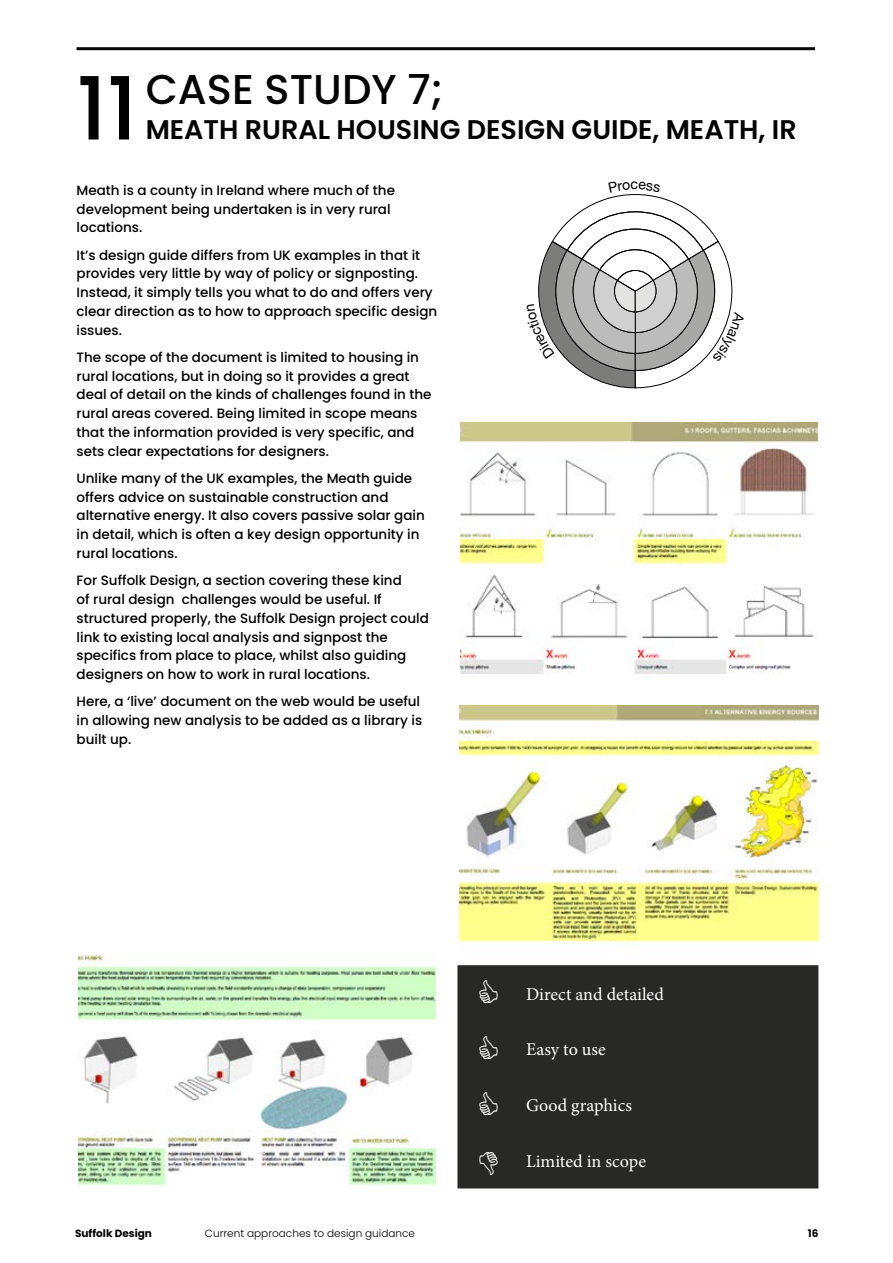
<style>
.page{position:relative;width:893px;height:1263px;background:#fff}
.page>*{position:absolute;margin:0;border:0;box-sizing:border-box;transform-origin:0 0}
.t1{font:500 41.7px "Poppins";color:#000}
.t2{font:600 27px "Poppins";color:#000}
.t3{font:18px "Minion Pro";color:#fff}
.t4{font:500 13.5px/18.8px "Poppins";color:#000}
.t5{font:300 10.5px "Poppins";color:#000}
.t6{font:700 10.5px "Poppins";color:#000}
.s1{font-size:87px}
</style>
<div class="page">
<hr style="left:77px;top:47px;width:738px;height:3px;background:#000">
<img style="left:461px;top:423px;width:356px;height:251px">
<img style="left:459px;top:705px;width:360px;height:238px">
<img style="left:79px;top:953px;width:356px;height:233px">
<div style="left:457px;top:965px;width:361px;height:223px;background:#282827"></div>
<svg style="left:480px;top:980px;width:18px;height:23px"></svg>
<svg style="left:480px;top:1036px;width:18px;height:22px"></svg>
<svg style="left:480px;top:1091px;width:18px;height:23px"></svg>
<svg style="left:480px;top:1152px;width:18px;height:23px"></svg>
<svg style="left:538px;top:194px;width:195px;height:194px"></svg>
<h1 class="t1" style="left:77px;top:66px;width:368px"><span class="s1">11</span> CASE STUDY 7;</h1>
<h2 class="t2" style="left:146px;top:114px;width:653px">MEATH RURAL HOUSING DESIGN GUIDE, MEATH, IR</h2>
<p class="t4" style="left:77px;top:181px;width:320px">Meath is a county in Ireland where much of the development being undertaken is in very rural locations.</p>
<p class="t4" style="left:77px;top:246px;width:362px">It’s design guide differs from UK examples in that it provides very little by way of policy or signposting.<br>Instead, it simply tells you what to do and offers very clear direction as to how to approach specific design issues.</p>
<p class="t4" style="left:77px;top:348px;width:357px">The scope of the document is limited to housing in rural locations, but in doing so it provides a great deal of detail on the kinds of challenges found in the rural areas covered. Being limited in scope means that the information provided is very specific, and sets clear expectations for designers.</p>
<p class="t4" style="left:77px;top:469px;width:350px">Unlike many of the UK examples, the Meath guide offers advice on sustainable construction and alternative energy. It also covers passive solar gain in detail, which is often a key design opportunity in rural locations.</p>
<p class="t4" style="left:77px;top:571px;width:354px">For Suffolk Design, a section covering these kind<br>of rural design challenges would be useful. If structured properly, the Suffolk Design project could link to existing local analysis and signpost the specifics from place to place, whilst also guiding designers on how to work in rural locations.</p>
<p class="t4" style="left:77px;top:692px;width:347px">Here, a ‘live’ document on the web would be useful in allowing new analysis to be added as a library is built up.</p>
<h3 class="t3" style="left:526px;top:982px;width:139px">Direct and detailed</h3>
<h3 class="t3" style="left:526px;top:1038px;width:81px">Easy to use</h3>
<h3 class="t3" style="left:526px;top:1093px;width:108px">Good graphics</h3>
<h3 class="t3" style="left:526px;top:1149px;width:122px">Limited in scope</h3>
<p class="t6" style="left:75px;top:1227px;width:78px">Suffolk Design</p>
<p class="t5" style="left:205px;top:1227px;width:212px">Current approaches to design guidance</p>
<p class="t6" style="left:808px;top:1227px;width:12px">16</p>
</div>
